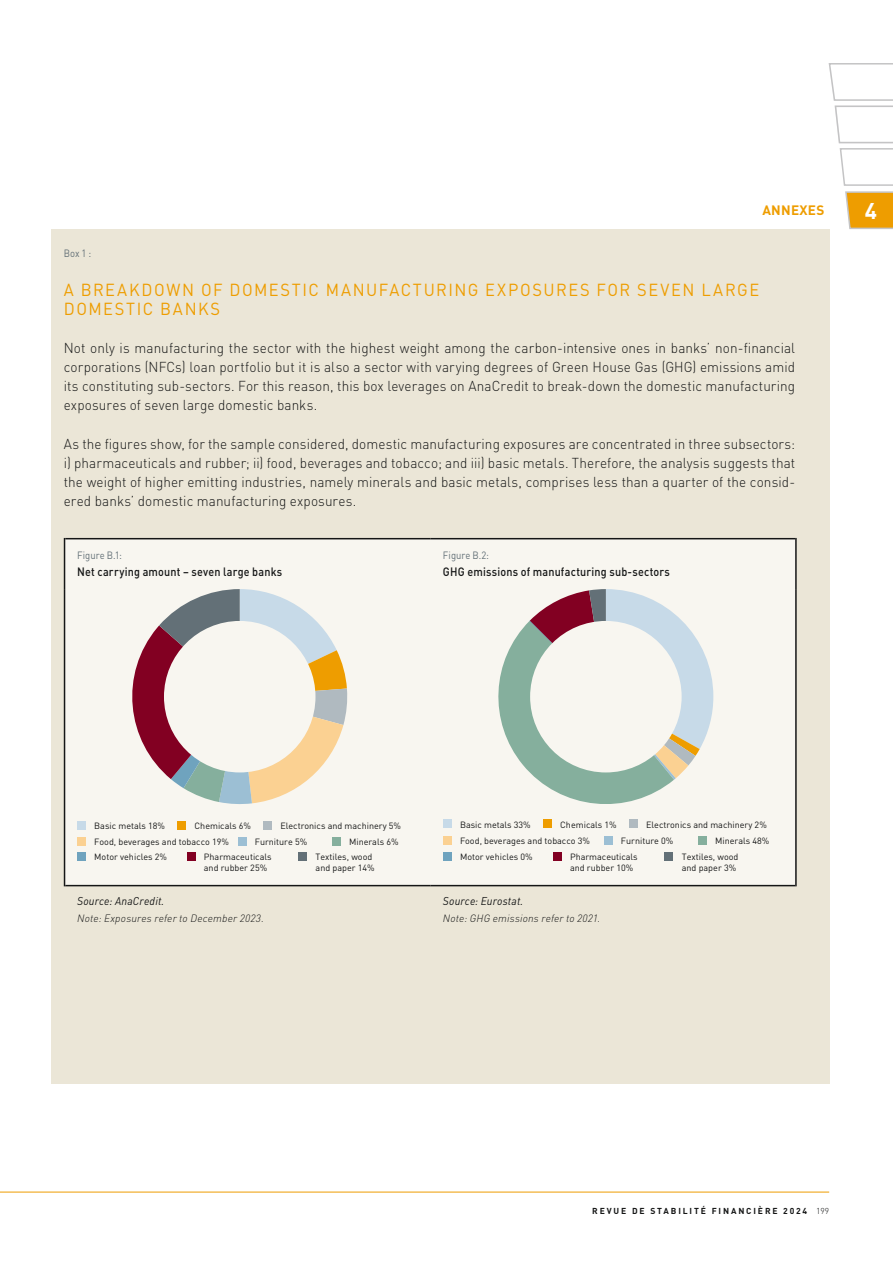
<style>
.page{position:relative;width:893px;height:1263px;background:#fff}
.page>*{position:absolute;margin:0;border:0;box-sizing:border-box;transform-origin:0 0}
.t1{font:700 22.5px "DIN Pro";color:#fff}
.t2{font:17.25px/19.2px "DIN Pro";letter-spacing:.095em;color:#ee9d00;scale:.95 1}
.t3{font:300 14.25px/19.2px "DIN Pro";letter-spacing:.01em;color:#151616;text-align:justify;scale:.95 1}
.t4{font:700 13.5px "DIN Pro";letter-spacing:.02em;color:#ee9d00}
.t5{font:500 12px "DIN Pro";letter-spacing:.015em;color:#151616;scale:.9 1}
.t6{font:italic 11.25px "DIN Pro";letter-spacing:.015em;color:#151616;scale:.95 1}
.t7{font:italic 300 10.5px "DIN Pro";letter-spacing:.02em;color:#151616}
.t8{font:10.5px "DIN Pro";color:#637077;scale:.9 1}
.t9{font:9px/10.8px "DIN Pro";color:#151616}
.t10{font:700 8.55px "DIN Pro";letter-spacing:.22em;color:#151616}
.s1{font-weight:300}
</style>
<div class="page">
<hr style="left:0;top:1192px;width:829px;height:1px;background:#ee9d00">
<svg style="left:828px;top:63px;width:65px;height:167px"></svg>
<div style="left:51px;top:229px;width:778px;height:854px;background:#ebe6d7"></div>
<div style="left:65px;top:539px;width:730px;height:346px;background:#f8f6f0"></div>
<hr style="left:65px;top:538px;width:365px;height:1px;background:#151616">
<hr style="left:64px;top:538px;width:1px;height:51px;background:#151616">
<hr style="left:430px;top:538px;width:365px;height:1px;background:#151616">
<hr style="left:795px;top:538px;width:2px;height:51px;background:#151616">
<hr style="left:64px;top:589px;width:1px;height:297px;background:#151616">
<hr style="left:795px;top:589px;width:2px;height:297px;background:#151616">
<hr style="left:65px;top:885px;width:365px;height:1px;background:#151616">
<hr style="left:430px;top:885px;width:365px;height:1px;background:#151616">
<svg style="left:119px;top:589px;width:229px;height:216px;background:#cbb6af"></svg>
<div style="left:77px;top:821px;width:9px;height:8px;background:#c7dae8"></div>
<div style="left:178px;top:821px;width:8px;height:8px;background:#ee9d00"></div>
<div style="left:238px;top:837px;width:8px;height:9px;background:#9cbfd4"></div>
<div style="left:263px;top:821px;width:9px;height:8px;background:#b0bac0"></div>
<div style="left:77px;top:837px;width:9px;height:9px;background:#fbd192"></div>
<div style="left:332px;top:837px;width:9px;height:9px;background:#85af9d"></div>
<div style="left:77px;top:852px;width:9px;height:8px;background:#6fa3be"></div>
<div style="left:187px;top:852px;width:8px;height:8px;background:#820022"></div>
<div style="left:299px;top:852px;width:8px;height:8px;background:#637077"></div>
<div style="left:164px;top:621px;width:151px;height:151px;background:#f8f6f0;border-radius:50%"></div>
<svg style="left:488px;top:589px;width:225px;height:228px;background:#c7cdc8"></svg>
<div style="left:443px;top:820px;width:8px;height:8px;background:#c7dae8"></div>
<div style="left:543px;top:820px;width:9px;height:8px;background:#ee9d00"></div>
<div style="left:604px;top:836px;width:8px;height:8px;background:#9cbfd4"></div>
<div style="left:629px;top:820px;width:9px;height:8px;background:#b0bac0"></div>
<div style="left:443px;top:836px;width:8px;height:8px;background:#fbd192"></div>
<div style="left:698px;top:836px;width:9px;height:8px;background:#85af9d"></div>
<div style="left:443px;top:852px;width:8px;height:8px;background:#6fa3be"></div>
<div style="left:553px;top:852px;width:8px;height:8px;background:#820022"></div>
<div style="left:665px;top:852px;width:8px;height:8px;background:#637077"></div>
<div style="left:530px;top:621px;width:152px;height:151px;background:#f8f6f0;border-radius:50%"></div>
<p class="t4" style="left:762px;top:201px;width:63px">ANNEXES</p>
<h1 class="t1" style="left:865px;top:195px;width:14px">4</h1>
<p class="t8" style="left:64px;top:246px;width:32px">Box 1 :</p>
<p class="t2" style="left:64px;top:279px;width:733px">A BREAKDOWN OF DOMESTIC MANUFACTURING EXPOSURES FOR SEVEN LARGE<br>DOMESTIC BANKS</p>
<p class="t3" style="left:64px;top:338px;width:771px">Not only is manufacturing the sector with the highest weight among the carbon-intensive ones in banks’ non-financial corporations (NFCs) loan portfolio but it is also a sector with varying degrees of Green House Gas (GHG) emissions amid its constituting sub-sectors. For this reason, this box leverages on AnaCredit to break-down the domestic manufacturing exposures of seven large domestic banks.</p>
<p class="t3" style="left:64px;top:433px;width:771px">As the figures show, for the sample considered, domestic manufacturing exposures are concentrated in three subsectors: i) pharmaceuticals and rubber; ii) food, beverages and tobacco; and iii) basic metals. Therefore, the analysis suggests that the weight of higher emitting industries, namely minerals and basic metals, comprises less than a quarter of the consid&shy;ered banks’ domestic manufacturing exposures.</p>
<p class="t8" style="left:77px;top:548px;width:51px">Figure B.1:</p>
<p class="t5" style="left:77px;top:564px;width:229px">Net carrying amount – seven large banks</p>
<p class="t8" style="left:443px;top:548px;width:53px">Figure B.2:</p>
<p class="t5" style="left:443px;top:564px;width:254px">GHG emissions of manufacturing sub-sectors</p>
<p class="t9" style="left:94px;top:820px;width:72px">Basic metals 18%</p>
<p class="t9" style="left:195px;top:820px;width:58px">Chemicals 6%</p>
<p class="t9" style="left:280px;top:820px;width:122px">Electronics and machinery 5%</p>
<p class="t9" style="left:460px;top:818px;width:72px">Basic metals 33%</p>
<p class="t9" style="left:560px;top:818px;width:58px">Chemicals 1%</p>
<p class="t9" style="left:646px;top:818px;width:122px">Electronics and machinery 2%</p>
<p class="t9" style="left:94px;top:836px;width:136px">Food, beverages and tobacco 19%</p>
<p class="t9" style="left:349px;top:836px;width:51px">Minerals 6%</p>
<p class="t9" style="left:94px;top:851px;width:74px">Motor vehicles 2%</p>
<p class="t9" style="left:204px;top:851px;width:69px">Pharmaceuticals and rubber 25%</p>
<p class="t9" style="left:316px;top:851px;width:61px">Textiles, wood and paper 14%</p>
<p class="t9" style="left:255px;top:836px;width:54px">Furniture 5%</p>
<p class="t9" style="left:621px;top:835px;width:54px">Furniture 0%</p>
<p class="t9" style="left:460px;top:835px;width:131px">Food, beverages and tobacco 3%</p>
<p class="t9" style="left:715px;top:835px;width:56px">Minerals 48%</p>
<p class="t9" style="left:460px;top:851px;width:74px">Motor vehicles 0%</p>
<p class="t9" style="left:570px;top:851px;width:69px">Pharmaceuticals and rubber 10%</p>
<p class="t9" style="left:682px;top:851px;width:58px">Textiles, wood and paper 3%</p>
<p class="t6" style="left:77px;top:894px;width:93px">Source: AnaCredit.</p>
<p class="t7" style="left:77px;top:911px;width:188px">Note: Exposures refer to December 2023.</p>
<p class="t6" style="left:443px;top:894px;width:86px">Source: Eurostat.</p>
<p class="t7" style="left:443px;top:911px;width:159px">Note: GHG emissions refer to 2021.</p>
<p class="t10" style="left:592px;top:1205px;width:238px">REVUE DE STABILITÉ FINANCIÈRE 2024 <span class="s1">199</span></p>
</div>
